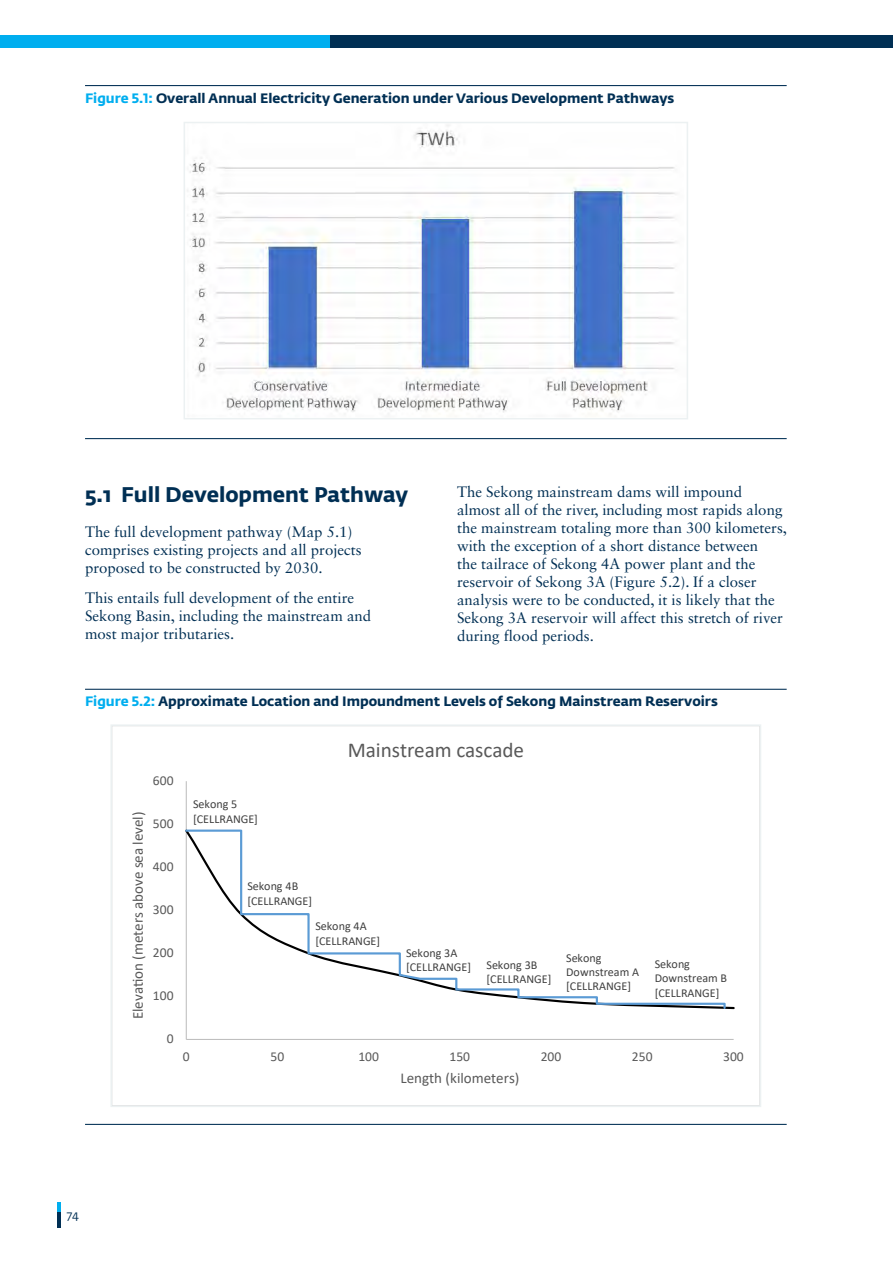
<style>
.page{position:relative;width:893px;height:1263px;background:#fff}
.page>*{position:absolute;margin:0;border:0;box-sizing:border-box;transform-origin:0 0}
.t1{font:21.15px "Calibri";color:#595959}
.t2{font:700 21px "Fedra Sans Std";color:#002f54}
.t3{font:15px/18px "Sabon LT Std";color:#002f54}
.t4{font:15px "Calibri";letter-spacing:-.005em;color:#595959}
.t5{font:13.65px "Calibri";color:#595959}
.t6{font:700 13.5px "Fedra Sans Std";color:#002f54}
.t7{font:12px/14.5px "Calibri";color:#404040}
.t8{font:12px "Fedra Sans Std";color:#002f54}
.s1{color:#00aeef}
</style>
<div class="page">
<div style="left:0;top:35px;width:331px;height:13px;background:#00aeef"></div>
<div style="left:331px;top:35px;width:562px;height:13px;background:#002f54"></div>
<hr style="left:57px;top:1202px;width:3px;height:25px;background:#002f54">
<svg style="left:57px;top:1202px;width:3px;height:10px"></svg>
<hr style="left:85px;top:85px;width:702px;height:1px;background:#002f54">
<img style="left:187px;top:125px;width:489px;height:290px">
<div style="left:184px;top:122px;width:504px;height:297px;border:2px solid #ecf1f2"></div>
<hr style="left:85px;top:438px;width:702px;height:1px;background:#002f54">
<hr style="left:85px;top:689px;width:702px;height:1px;background:#002f54">
<svg style="left:185px;top:781px;width:550px;height:259px"></svg>
<div style="left:110px;top:724px;width:651px;height:383px;border:2px solid #ecf1f2"></div>
<hr style="left:85px;top:1124px;width:702px;height:1px;background:#002f54">
<p class="t6" style="left:85px;top:89px;width:591px"><span class="s1">Figure 5.1:</span> Overall Annual Electricity Generation under Various Development Pathways</p>
<h2 class="t2" style="left:85px;top:481px;width:325px">5.1 Full Development Pathway</h2>
<p class="t3" style="left:85px;top:522px;width:278px">The full development pathway (Map 5.1) comprises existing projects and all projects proposed to be constructed by 2030.</p>
<p class="t3" style="left:85px;top:589px;width:288px">This entails full development of the entire<br>Sekong Basin, including the mainstream and most major tributaries.</p>
<p class="t3" style="left:457px;top:482px;width:331px">The Sekong mainstream dams will impound almost all of the river, including most rapids along the mainstream totaling more than 300 kilometers, with the exception of a short distance between<br>the tailrace of Sekong 4A power plant and the reservoir of Sekong 3A (Figure 5.2). If a closer analysis were to be conducted, it is likely that the Sekong 3A reservoir will affect this stretch of river during flood periods.</p>
<p class="t6" style="left:85px;top:693px;width:634px"><span class="s1">Figure 5.2:</span> Approximate Location and Impoundment Levels of Sekong Mainstream Reservoirs</p>
<p class="t8" style="left:66px;top:1208px;width:14px">74</p>
<p class="t5" style="left:153px;top:771px;width:22px">600</p>
<p class="t4" style="left:127px;top:1019px;width:209px;rotate:-90deg">Eleva on (meters above sea level)</p>
<p class="t5" style="left:153px;top:814px;width:22px">500</p>
<p class="t5" style="left:153px;top:857px;width:22px">400</p>
<p class="t5" style="left:153px;top:900px;width:22px">300</p>
<p class="t5" style="left:153px;top:943px;width:22px">200</p>
<p class="t5" style="left:153px;top:986px;width:22px">100</p>
<p class="t5" style="left:167px;top:1029px;width:8px">0</p>
<p class="t7" style="left:193px;top:797px;width:66px">Sekong 5 [CELLRANGE]</p>
<p class="t7" style="left:247px;top:879px;width:66px">Sekong 4B [CELLRANGE]</p>
<h1 class="t1" style="left:348px;top:735px;width:178px">Mainstream cascade</h1>
<p class="t7" style="left:315px;top:918px;width:66px">Sekong 4A [CELLRANGE]</p>
<p class="t7" style="left:406px;top:945px;width:66px">Sekong 3A [CELLRANGE]</p>
<p class="t7" style="left:486px;top:957px;width:66px">Sekong 3B [CELLRANGE]</p>
<p class="t7" style="left:566px;top:951px;width:74px;line-height:14.1px">Sekong<br>Downstream A [CELLRANGE]</p>
<p class="t7" style="left:655px;top:957px;width:74px;line-height:14.1px">Sekong<br>Downstream B [CELLRANGE]</p>
<p class="t5" style="left:183px;top:1047px;width:8px">0</p>
<p class="t5" style="left:271px;top:1047px;width:15px">50</p>
<p class="t5" style="left:358px;top:1047px;width:22px">100</p>
<p class="t5" style="left:450px;top:1047px;width:22px">150</p>
<p class="t5" style="left:541px;top:1047px;width:22px">200</p>
<p class="t5" style="left:632px;top:1047px;width:22px">250</p>
<p class="t5" style="left:723px;top:1047px;width:22px">300</p>
<p class="t4" style="left:400px;top:1068px;width:121px">Length (kilometers)</p>
</div>
